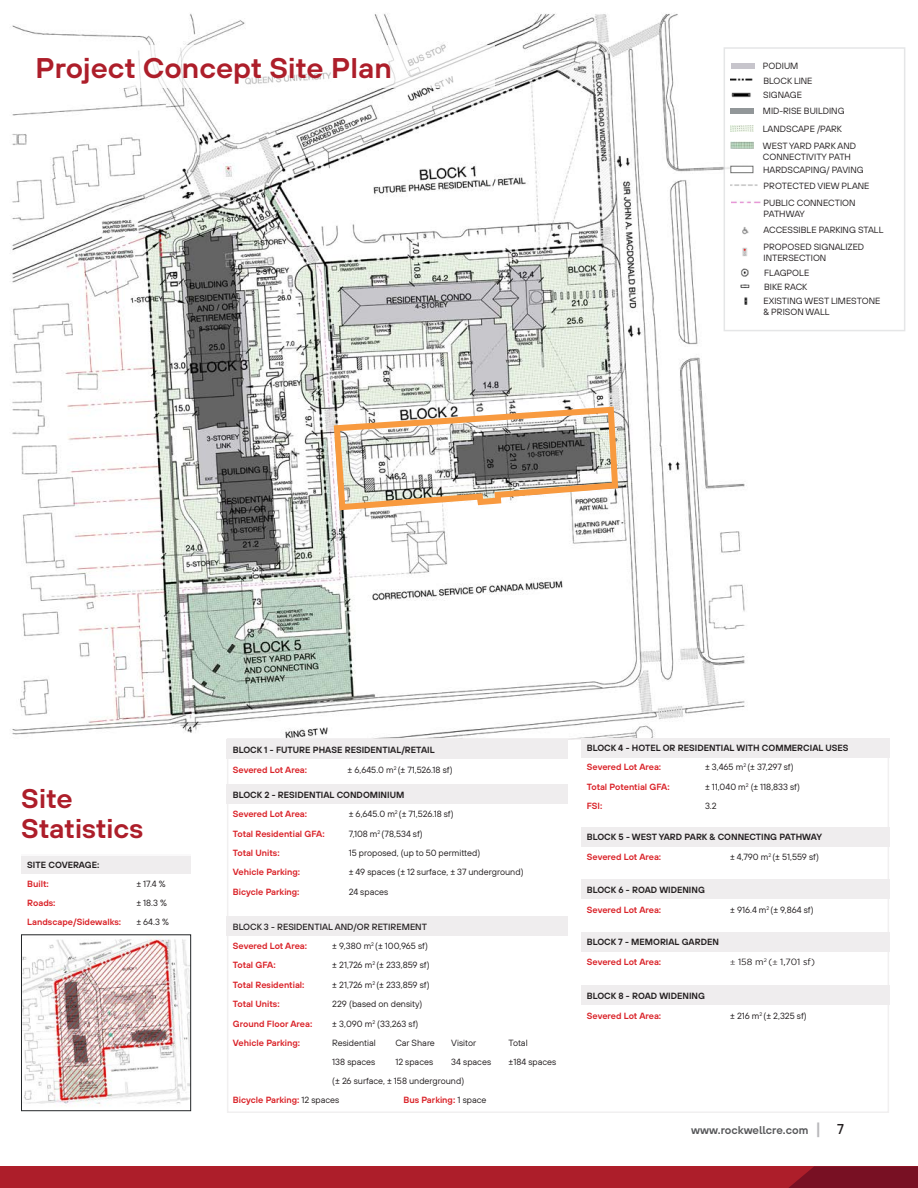
<style>
.page{position:relative;width:918px;height:1188px;background:#fff}
.page>*{position:absolute;margin:0;border:0;box-sizing:border-box;transform-origin:0 0}
.Header_Bold{font:28.5px "TT Hoves Pro Dm Bd";color:#ad1e2a;scale:1.04 1}
.Header_Bold-2{font:27px "TT Hoves Pro Dm Bd";color:#ad1e2a;scale:1.04 1}
.t1{font:500 14.25px "TT Hoves Pro";color:#231f20;scale:.94 1}
.t2{font:11.25px "TT Hoves Pro Dm Bd";color:#57585a}
.t3{font:9px "TT Hoves Pro";color:#231f20}
.t4{font:9px "TT Hoves Pro Dm Bd";color:#da2329}
.t5{font:9px "TT Hoves Pro Dm Bd";color:#231f20}
.t6{font:500 9px "TT Hoves Pro";color:#231f20}
.t7{font:9px "Gotham";color:#231f20}
.t8{font:9px "TT Hoves Pro";letter-spacing:-.04em;color:#231f20}
.s1{font-family:"TT Hoves Pro";color:#231f20}
.s2{font-family:"Minion Pro"}
.s3{font-size:15.75px;color:#b9b8bb}
</style>
<div class="page">
<img style="left:12px;top:13px;width:733px;height:727px">
<div style="left:227px;top:738px;width:662px;height:375px;background:#fff;border:2px solid #efedee"></div>
<img style="left:23px;top:937px;width:166px;height:168px">
<div style="left:21px;top:935px;width:170px;height:176px;border:1px solid #242729"></div>
<div style="left:724px;top:47px;width:181px;height:284px;background:#fff;border:2px solid #e0e1e3"></div>
<svg style="left:742px;top:247px;width:6px;height:9px"></svg>
<svg style="left:742px;top:227px;width:7px;height:8px"></svg>
<svg style="left:741px;top:268px;width:8px;height:9px"></svg>
<svg style="left:741px;top:284px;width:9px;height:21px"></svg>
<img style="left:731px;top:201px;width:29px;height:3px">
<img style="left:731px;top:184px;width:27px;height:2px">
<img style="left:731px;top:92px;width:20px;height:6px">
<img style="left:731px;top:78px;width:21px;height:3px">
<img style="left:731px;top:142px;width:22px;height:6px">
<div style="left:731px;top:166px;width:22px;height:7px;background:#fff;border:1px solid #717271"></div>
<div style="left:731px;top:63px;width:24px;height:5px;background:#c7c5cc"></div>
<div style="left:731px;top:108px;width:23px;height:5px;background:#929799"></div>
<img style="left:731px;top:125px;width:23px;height:7px">
<div style="left:227px;top:739px;width:341px;height:20px;background:#efedee"></div>
<div style="left:581px;top:827px;width:308px;height:19px;background:#efedee"></div>
<div style="left:581px;top:880px;width:308px;height:19px;background:#efedee"></div>
<div style="left:581px;top:932px;width:308px;height:19px;background:#efedee"></div>
<div style="left:581px;top:986px;width:308px;height:19px;background:#efedee"></div>
<div style="left:227px;top:784px;width:341px;height:20px;background:#efedee"></div>
<div style="left:227px;top:916px;width:341px;height:20px;background:#efedee"></div>
<div style="left:581px;top:738px;width:308px;height:19px;background:#efedee"></div>
<div style="left:21px;top:854px;width:170px;height:20px;background:#efedee"></div>
<div style="left:22px;top:45px;width:473px;height:43px;background:#fff"></div>
<div style="left:21px;top:768px;width:170px;height:88px;background:#fff"></div>
<svg style="left:331px;top:403px;width:290px;height:111px"></svg>
<div style="left:0;top:1166px;width:918px;height:22px;background:#ad1e2a"></div>
<svg style="left:789px;top:1166px;width:129px;height:22px;background:#7d1123"></svg>
<p class="Header_Bold" style="left:36px;top:47px;width:344px">Project Concept Site Plan</p>
<p class="t3" style="left:763px;top:60px;width:37px">PODIUM</p>
<p class="t3" style="left:763px;top:75px;width:51px">BLOCK LINE</p>
<p class="t3" style="left:763px;top:89px;width:40px">SIGNAGE</p>
<p class="t3" style="left:763px;top:105px;width:83px">MID-RISE BUILDING</p>
<p class="t3" style="left:763px;top:123px;width:81px">LANDSCAPE /PARK</p>
<p class="t3" style="left:763px;top:164px;width:102px">HARDSCAPING/ PAVING</p>
<p class="t3" style="left:763px;top:140px;width:95px">WEST YARD PARK AND</p>
<p class="t3" style="left:763px;top:150px;width:90px">CONNECTIVITY PATH</p>
<p class="t3" style="left:764px;top:180px;width:107px">PROTECTED VIEW PLANE</p>
<p class="t3" style="left:764px;top:197px;width:93px">PUBLIC CONNECTION</p>
<p class="t8" style="left:764px;top:208px;width:43px">PATHWAY</p>
<p class="t3" style="left:764px;top:224px;width:122px">ACCESSIBLE PARKING STALL</p>
<p class="t3" style="left:764px;top:241px;width:102px">PROPOSED SIGNALIZED</p>
<p class="t3" style="left:764px;top:252px;width:64px">INTERSECTION</p>
<p class="t3" style="left:764px;top:267px;width:47px">FLAGPOLE</p>
<p class="t3" style="left:764px;top:281px;width:45px">BIKE RACK</p>
<p class="t3" style="left:764px;top:295px;width:118px">EXISTING WEST LIMESTONE</p>
<p class="t3" style="left:764px;top:306px;width:68px">&amp; PRISON WALL</p>
<p class="Header_Bold-2" style="left:21px;top:779px;width:51px">Site</p>
<p class="Header_Bold-2" style="left:21px;top:809px;width:119px">Statistics</p>
<p class="t5" style="left:27px;top:858px;width:74px">SITE COVERAGE:</p>
<p class="t4" style="left:27px;top:877px;width:23px">Built:</p>
<p class="t3" style="left:136px;top:878px;width:31px">± 17.4 %</p>
<p class="t4" style="left:27px;top:896px;width:30px">Roads:</p>
<p class="t3" style="left:136px;top:897px;width:32px">± 18.3 %</p>
<p class="t4" style="left:27px;top:916px;width:95px">Landscape/Sidewalks:</p>
<p class="t3" style="left:136px;top:916px;width:34px">± 64.3 %</p>
<p class="t5" style="left:233px;top:743px;width:203px">BLOCK 1 - FUTURE PHASE RESIDENTIAL/RETAIL</p>
<p class="t4" style="left:233px;top:763px;width:76px">Severed Lot Area:</p>
<p class="t3" style="left:348px;top:763px;width:107px">± 6,645.0 m<sup>2</sup> (± 71,526.18 sf)</p>
<p class="t5" style="left:233px;top:788px;width:173px">BLOCK 2 - RESIDENTIAL CONDOMINIUM</p>
<p class="t4" style="left:233px;top:808px;width:76px">Severed Lot Area:</p>
<p class="t3" style="left:349px;top:808px;width:107px">± 6,645.0 m<sup>2</sup> (± 71,526.18 sf)</p>
<p class="t4" style="left:233px;top:827px;width:93px">Total Residential GFA:</p>
<p class="t3" style="left:349px;top:828px;width:76px">7,108 m<sup>2</sup> (78,534 sf)</p>
<p class="t4" style="left:233px;top:847px;width:48px">Total Units:</p>
<p class="t3" style="left:349px;top:847px;width:133px">15 proposed, (up to 50 permitted)</p>
<p class="t4" style="left:233px;top:866px;width:69px">Vehicle Parking:</p>
<p class="t3" style="left:349px;top:866px;width:176px">± 49 spaces (± 12 surface, ± 37 underground)</p>
<p class="t4" style="left:233px;top:885px;width:68px">Bicycle Parking:</p>
<p class="t3" style="left:349px;top:885px;width:41px">24 spaces</p>
<p class="t6" style="left:233px;top:920px;width:196px">BLOCK 3 - RESIDENTIAL AND/OR RETIREMENT</p>
<p class="t4" style="left:233px;top:939px;width:76px">Severed Lot Area:</p>
<p class="t3" style="left:332px;top:940px;width:97px">± 9,380 m<sup>2</sup> (± 100,965 sf)</p>
<p class="t4" style="left:233px;top:959px;width:44px">Total GFA:</p>
<p class="t3" style="left:332px;top:959px;width:99px">± 21,726 m<sup>2</sup> (± 233,859 sf)</p>
<p class="t4" style="left:233px;top:979px;width:73px">Total Residential:</p>
<p class="t3" style="left:332px;top:979px;width:99px">± 21,726 m<sup>2</sup> (± 233,859 sf)</p>
<p class="t4" style="left:233px;top:998px;width:48px">Total Units:</p>
<p class="t3" style="left:332px;top:998px;width:92px">229 (based on density)</p>
<p class="t4" style="left:233px;top:1017px;width:81px">Ground Floor Area:</p>
<p class="t3" style="left:332px;top:1017px;width:88px">± 3,090 m<sup>2</sup> (33,263 sf)</p>
<p class="t4" style="left:233px;top:1036px;width:69px">Vehicle Parking:</p>
<p class="t3" style="left:332px;top:1037px;width:45px">Residential</p>
<p class="t3" style="left:395px;top:1037px;width:41px">Car Share</p>
<p class="t3" style="left:451px;top:1037px;width:26px">Visitor</p>
<p class="t3" style="left:509px;top:1037px;width:21px">Total</p>
<p class="t3" style="left:332px;top:1056px;width:45px">138 spaces</p>
<p class="t3" style="left:395px;top:1056px;width:39px">12 spaces</p>
<p class="t3" style="left:451px;top:1056px;width:41px">34 spaces</p>
<p class="t3" style="left:509px;top:1056px;width:49px">±184 spaces</p>
<p class="t3" style="left:332px;top:1075px;width:134px">(± 26 surface, ± 158 underground)</p>
<p class="t4" style="left:233px;top:1094px;width:108px">Bicycle Parking: <span class="s1">12 spaces</span></p>
<p class="t4" style="left:403px;top:1094px;width:85px">Bus Parking: <span class="s1">1 space</span></p>
<p class="t5" style="left:587px;top:742px;width:263px">BLOCK 4 - HOTEL OR RESIDENTIAL WITH COMMERCIAL USES</p>
<p class="t4" style="left:587px;top:761px;width:76px">Severed Lot Area:</p>
<p class="t3" style="left:705px;top:761px;width:90px">± 3,465 m<sup>2</sup> (± 37,297 sf)</p>
<p class="t4" style="left:587px;top:780px;width:84px">Total Potential GFA:</p>
<p class="t3" style="left:705px;top:781px;width:97px">± 11,040 m<sup>2</sup> (± 118,833 sf)</p>
<p class="t4" style="left:587px;top:799px;width:17px">FSI:</p>
<p class="t3" style="left:705px;top:800px;width:13px">3.2</p>
<p class="t5" style="left:587px;top:831px;width:237px">BLOCK 5 - WEST YARD PARK &amp; CONNECTING PATHWAY</p>
<p class="t4" style="left:587px;top:851px;width:76px">Severed Lot Area:</p>
<p class="t3" style="left:730px;top:851px;width:90px">± 4,790 m<sup>2</sup> (± 51,559 sf)</p>
<p class="t5" style="left:587px;top:883px;width:119px">BLOCK 6 - ROAD WIDENING</p>
<p class="t4" style="left:587px;top:903px;width:76px">Severed Lot Area:</p>
<p class="t3" style="left:730px;top:904px;width:85px">± 916.4 m<sup>2</sup> (± 9,864 sf)</p>
<p class="t5" style="left:587px;top:936px;width:133px">BLOCK 7 - MEMORIAL GARDEN</p>
<p class="t4" style="left:587px;top:956px;width:76px">Severed Lot Area:</p>
<p class="t7" style="left:730px;top:957px;width:86px"><span class="s2">±</span> 158 m<sup>2</sup> (<span class="s2">±</span> 1,701 sf)</p>
<p class="t5" style="left:587px;top:989px;width:119px">BLOCK 8 - ROAD WIDENING</p>
<p class="t4" style="left:587px;top:1009px;width:76px">Severed Lot Area:</p>
<p class="t3" style="left:730px;top:1010px;width:78px">± 216 m<sup>2</sup> (± 2,325 sf)</p>
<p class="t2" style="left:691px;top:1122px;width:132px">www.rockwellcre.com <span class="s3">|</span></p>
<p class="t1" style="left:837px;top:1119px;width:9px">7</p>
</div>
